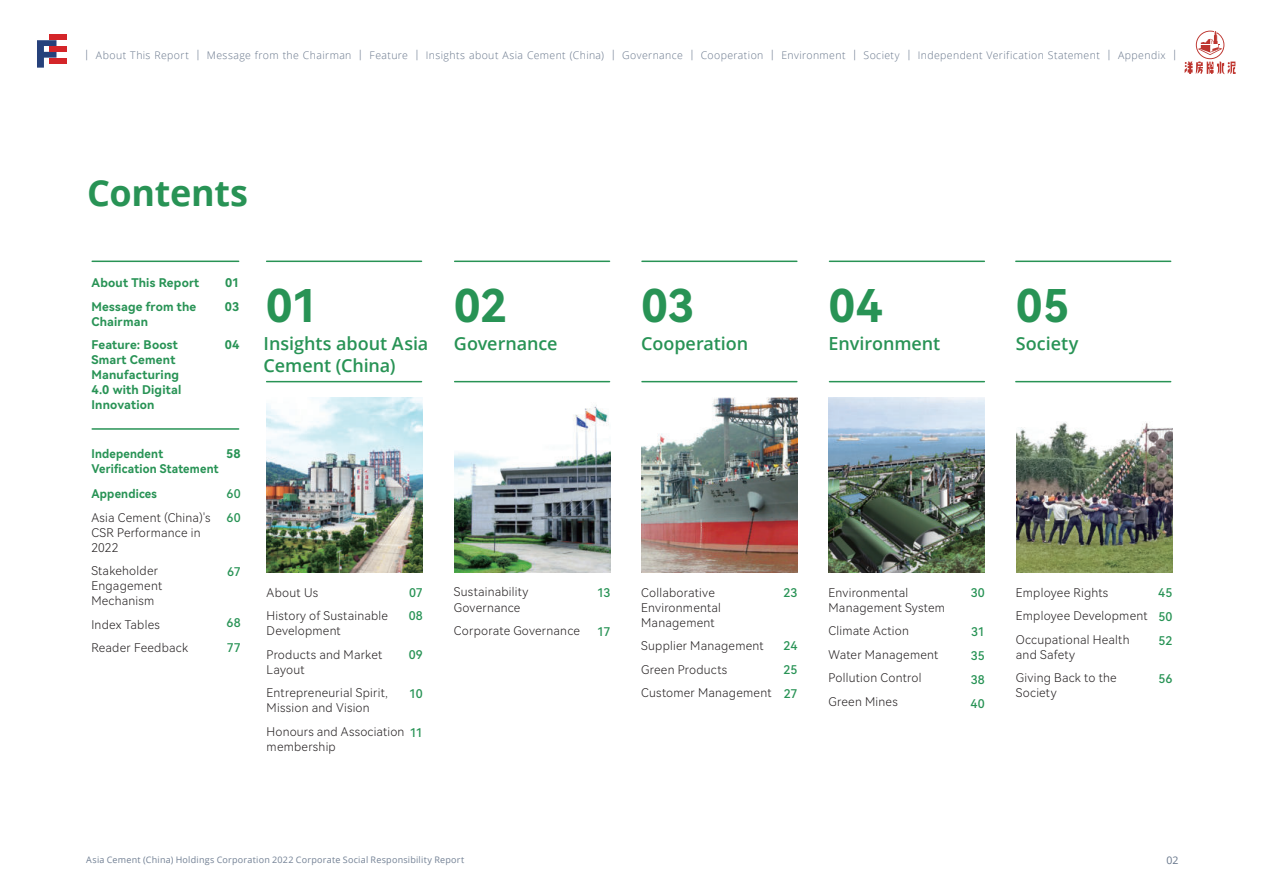
<style>
.page{position:relative;width:1263px;height:893px;background:#fff}
.page>*{position:absolute;margin:0;border:0;box-sizing:border-box;transform-origin:0 0}
.t1{font:45px "Harmony OS Sans SC Bold";letter-spacing:-.015em;color:#289355}
.t2{font:700 36px "Open Sans";letter-spacing:-.01em;color:#289355}
.t3{font:600 18px/21.6px "Open Sans";letter-spacing:-.005em;color:#289355}
.t4{font:12px/23.5px "Harmony OS Sans SC Light";letter-spacing:.02em;color:#231f20}
.t5{font:12px/23.5px "Harmony OS Sans SC Bold";letter-spacing:.02em;color:#289355}
.t6{font:12px/24px "Harmony OS Sans SC Medium";letter-spacing:.01em;color:#289355}
.t7{font:12px/15px "Harmony OS Sans SC Bold";letter-spacing:.02em;color:#289355;scale:.95 1}
.t8{font:300 10.5px "Open Sans";letter-spacing:.04em;color:#66758a}
.t9{font:10.5px "Open Sans";color:#66758a}
.t10{font:9px "Open Sans";letter-spacing:.025em;color:#728094}
.s1{font-family:"HONOR Sans CN"}
.s2{font-family:"Harmony OS Sans SC Medium";color:#289355}
</style>
<div class="page">
<hr style="left:267px;top:261px;width:154px;height:1px;background:#289355">
<hr style="left:455px;top:261px;width:154px;height:1px;background:#289355">
<hr style="left:642px;top:261px;width:155px;height:1px;background:#289355">
<hr style="left:829px;top:261px;width:155px;height:1px;background:#289355">
<hr style="left:1016px;top:261px;width:155px;height:1px;background:#289355">
<hr style="left:92px;top:261px;width:147px;height:1px;background:#289355">
<hr style="left:267px;top:381px;width:154px;height:1px;background:#289355">
<hr style="left:455px;top:381px;width:154px;height:1px;background:#289355">
<hr style="left:642px;top:381px;width:155px;height:1px;background:#289355">
<hr style="left:829px;top:381px;width:155px;height:1px;background:#289355">
<hr style="left:1016px;top:381px;width:155px;height:1px;background:#289355">
<hr style="left:92px;top:428px;width:147px;height:2px;background:#289355">
<img style="left:267px;top:398px;width:156px;height:175px">
<img style="left:454px;top:405px;width:156px;height:168px">
<img style="left:641px;top:398px;width:156px;height:175px">
<img style="left:829px;top:398px;width:156px;height:175px">
<img style="left:1016px;top:422px;width:156px;height:151px">
<div style="left:50px;top:34px;width:17px;height:6px;background:#d42529"></div>
<svg style="left:37px;top:40px;width:19px;height:28px"></svg>
<div style="left:50px;top:46px;width:17px;height:6px;background:#d42529"></div>
<div style="left:50px;top:58px;width:17px;height:5px;background:#d42529"></div>
<svg style="left:1184px;top:31px;width:51px;height:43px"></svg>
<p class="t8" style="left:82px;top:51px;width:1100px"><span class="s1">│</span> About This Report <span class="s1">│</span> Message from the Chairman <span class="s1">│</span> Feature <span class="s1">│</span> Insights about Asia Cement (China) <span class="s1">│</span> Governance <span class="s1">│</span> Cooperation <span class="s1">│</span> Environment <span class="s1">│</span> Society <span class="s1">│</span> Independent Verification Statement <span class="s1">│</span> Appendix <span class="s1">│</span></p>
<h2 class="t2" style="left:87px;top:179px;width:162px">Contents</h2>
<p class="t5" style="left:91px;top:271px;width:109px">About This Report<br>Message from the</p>
<p class="t5" style="left:91px;top:311px;width:88px">Chairman<br>Feature: Boost</p>
<p class="t5" style="left:91px;top:352px;width:91px;line-height:15px">Smart Cement<br>Manufacturing<br>4.0 with Digital<br>Innovation</p>
<p class="t5" style="left:225px;top:272px;width:16px">01<br>03</p>
<p class="t5" style="left:225px;top:334px;width:16px">04</p>
<p class="t7" style="left:91px;top:448px;width:135px">Independent<br>Verification Statement</p>
<p class="t7" style="left:91px;top:487px;width:70px">Appendices</p>
<p class="t4" style="left:91px;top:511px;width:121px;line-height:15px">Asia Cement (China)'s<br>CSR Performance in<br>2022</p>
<p class="t4" style="left:91px;top:564px;width:72px;line-height:15px">Stakeholder<br>Engagement<br>Mechanism</p>
<p class="t4" style="left:91px;top:613px;width:98px">Index Tables<br>Reader Feedback</p>
<p class="t5" style="left:226px;top:443px;width:16px">58</p>
<p class="t6" style="left:227px;top:482px;width:16px">60<br>60</p>
<p class="t6" style="left:227px;top:560px;width:15px">67</p>
<p class="t6" style="left:227px;top:611px;width:16px;line-height:25.5px">68<br>77</p>
<h1 class="t1" style="left:266px;top:287px;width:54px">01</h1>
<h1 class="t1" style="left:454px;top:287px;width:55px">02</h1>
<h1 class="t1" style="left:641px;top:287px;width:55px">03</h1>
<h1 class="t1" style="left:828px;top:287px;width:55px">04</h1>
<h1 class="t1" style="left:1016px;top:287px;width:55px">05</h1>
<h3 class="t3" style="left:264px;top:334px;width:166px">Insights about Asia<br>Cement (China)</h3>
<h3 class="t3" style="left:454px;top:334px;width:105px">Governance</h3>
<h3 class="t3" style="left:641px;top:334px;width:109px">Cooperation</h3>
<h3 class="t3" style="left:828px;top:334px;width:113px">Environment</h3>
<h3 class="t3" style="left:1016px;top:334px;width:64px">Society</h3>
<p class="t4" style="left:267px;top:581px;width:123px">About Us<br>History of Sustainable</p>
<p class="t4" style="left:267px;top:620px;width:117px">Development<br>Products and Market</p>
<p class="t4" style="left:267px;top:658px;width:123px">Layout<br>Entrepreneurial Spirit,</p>
<p class="t4" style="left:267px;top:697px;width:158px">Mission and Vision<br>Honours and Association <span class="s2">11</span></p>
<p class="t4" style="left:267px;top:735px;width:71px">membership</p>
<p class="t6" style="left:409px;top:583px;width:16px;line-height:22.5px">07<br>08</p>
<p class="t6" style="left:409px;top:643px;width:16px">09</p>
<p class="t6" style="left:409px;top:682px;width:15px">10</p>
<p class="t4" style="left:454px;top:586px;width:76px;line-height:15px">Sustainability<br>Governance</p>
<p class="t4" style="left:454px;top:620px;width:127px">Corporate Governance</p>
<p class="t6" style="left:597px;top:582px;width:15px">13</p>
<p class="t6" style="left:597px;top:621px;width:15px">17</p>
<p class="t4" style="left:641px;top:586px;width:81px;line-height:15px">Collaborative<br>Environmental<br>Management</p>
<p class="t4" style="left:641px;top:635px;width:132px">Supplier Management<br>Green Products<br>Customer Management</p>
<p class="t6" style="left:783px;top:582px;width:16px">23</p>
<p class="t6" style="left:784px;top:634px;width:15px;text-align:justify">24<br>25<br>27</p>
<p class="t4" style="left:828px;top:586px;width:118px;line-height:15px">Environmental<br>Management System</p>
<p class="t4" style="left:828px;top:620px;width:111px">Climate Action<br>Water Management<br>Pollution Control<br>Green Mines</p>
<p class="t6" style="left:971px;top:582px;width:16px">30</p>
<p class="t6" style="left:970px;top:621px;width:16px;text-align:justify">31<br>35<br>38<br>40</p>
<p class="t4" style="left:1016px;top:581px;width:133px">Employee Rights<br>Employee Development<br>Occupational Health</p>
<p class="t4" style="left:1016px;top:642px;width:102px">and Safety<br>Giving Back to the</p>
<p class="t4" style="left:1016px;top:682px;width:42px">Society</p>
<p class="t6" style="left:1158px;top:582px;width:16px;text-align:justify">45<br>50<br>52</p>
<p class="t6" style="left:1158px;top:667px;width:16px">56</p>
<p class="t10" style="left:86px;top:856px;width:379px">Asia Cement (China) Holdings Corporation 2022 Corporate Social Responsibility Report</p>
<p class="t9" style="left:1166px;top:856px;width:14px">02</p>
</div>
